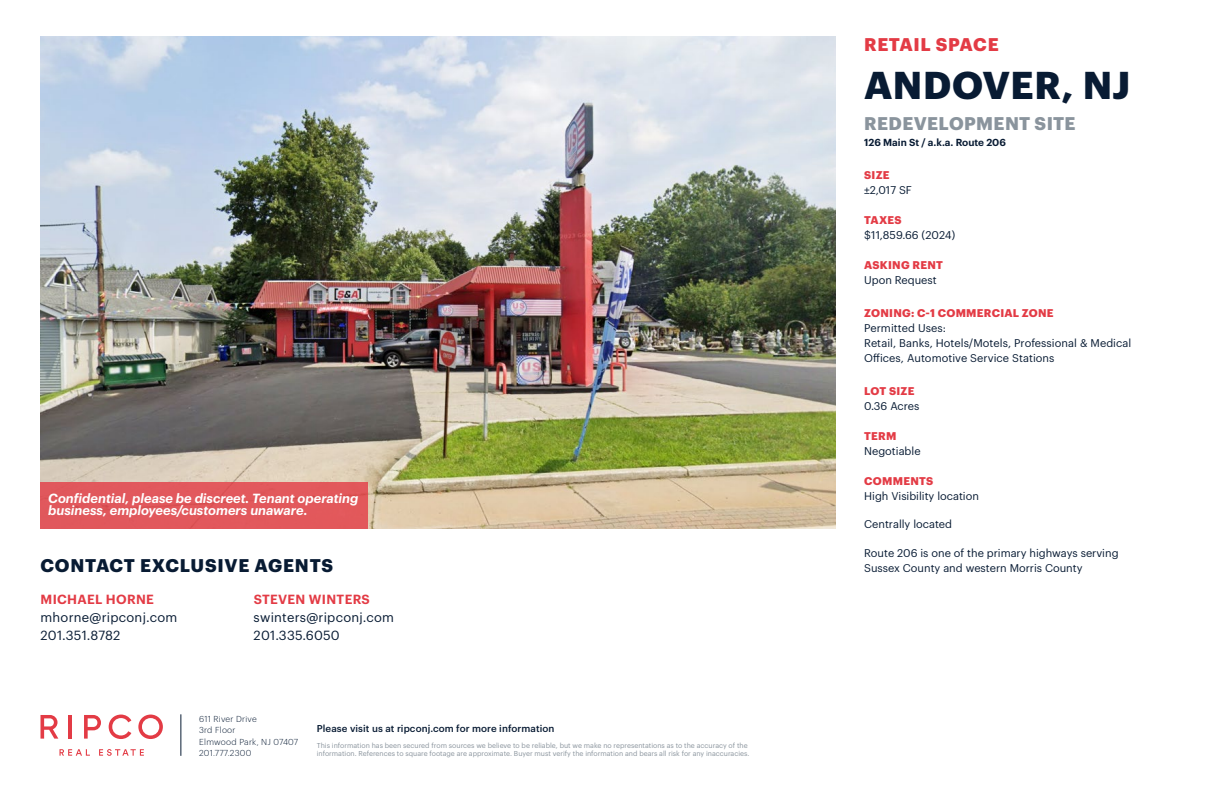
<style>
.page{position:relative;width:1224px;height:792px;background:#fff}
.page>*{position:absolute;margin:0;border:0;box-sizing:border-box;transform-origin:0 0}
.t1{font:700 38px "Graphik";letter-spacing:.005em;color:#081b33}
.t2{font:700 18px "Graphik";letter-spacing:.045em;color:#081b33}
.t3{font:700 18px "Graphik";letter-spacing:.02em;color:#8a949d}
.t4{font:700 18px "Graphik";letter-spacing:.03em;color:#e33b45}
.t5{font:italic 600 13px/12px "Graphik";color:#fff}
.t6{font:13px/18px "Graphik";letter-spacing:.02em;color:#081b33}
.t7{font:600 13px "Graphik";letter-spacing:.025em;color:#e33b45}
.t8{font:11px/15px "Graphik";color:#081b33}
.t9{font:700 11px "Graphik";letter-spacing:.025em;color:#e33b45}
.t10{font:600 10px "Graphik";color:#081b33}
.t11{font:500 9.8px "Graphik";letter-spacing:.01em;color:#081b33}
.t12{font:300 8.5px/11.5px "Graphik";letter-spacing:.03em;color:#081b33}
.t13{font:7px/8.5px "Graphik";color:#8a949d}
</style>
<div class="page">
<img style="left:40px;top:36px;width:795px;height:492px">
<hr style="left:181px;top:714px;width:1px;height:42px;background:#081b33">
<svg style="left:60px;top:749px;width:30px;height:7px"></svg>
<svg style="left:99px;top:749px;width:45px;height:7px"></svg>
<svg style="left:41px;top:715px;width:17px;height:24px"></svg>
<hr style="left:69px;top:715px;width:3px;height:24px;background:#e33b45">
<svg style="left:109px;top:715px;width:22px;height:24px"></svg>
<svg style="left:138px;top:715px;width:25px;height:24px"></svg>
<svg style="left:84px;top:715px;width:17px;height:24px"></svg>
<div style="left:40px;top:482px;width:328px;height:47px;background:#e2585c"></div>
<p class="t5" style="left:48px;top:491px;width:312px">Confidential, please be discreet. Tenant operating business, employees/customers unaware.</p>
<h2 class="t2" style="left:41px;top:552px;width:294px">CONTACT EXCLUSIVE AGENTS</h2>
<p class="t7" style="left:254px;top:590px;width:118px">STEVEN WINTERS</p>
<p class="t6" style="left:254px;top:607px;width:142px">swinters@ripconj.com<br>201.335.6050</p>
<p class="t7" style="left:41px;top:590px;width:115px">MICHAEL HORNE</p>
<p class="t6" style="left:40px;top:607px;width:138px">mhorne@ripconj.com<br>201.351.8782</p>
<p class="t12" style="left:199px;top:712px;width:100px">611 River Drive<br>3rd Floor<br>Elmwood Park, NJ 07407<br>201.777.2300</p>
<p class="t11" style="left:317px;top:721px;width:239px">Please visit us at ripconj.com for more information</p>
<p class="t13" style="left:317px;top:740px;width:434px">This information has been secured from sources we believe to be reliable, but we make no representations as to the accuracy of the information. References to square footage are approximate. Buyer must verify the information and bears all risk for any inaccuracies.</p>
<h2 class="t4" style="left:864px;top:30px;width:136px">RETAIL SPACE</h2>
<h1 class="t1" style="left:864px;top:55px;width:267px">ANDOVER, NJ</h1>
<h2 class="t3" style="left:864px;top:109px;width:213px">REDEVELOPMENT SITE</h2>
<p class="t10" style="left:864px;top:135px;width:143px">126 Main St / a.k.a. Route 206</p>
<p class="t9" style="left:864px;top:166px;width:27px">SIZE</p>
<p class="t8" style="left:864px;top:181px;width:49px">±2,017 SF</p>
<p class="t9" style="left:864px;top:211px;width:39px">TAXES</p>
<p class="t8" style="left:864px;top:226px;width:93px">$11,859.66 (2024)</p>
<p class="t9" style="left:864px;top:256px;width:80px">ASKING RENT</p>
<p class="t8" style="left:864px;top:271px;width:74px">Upon Request</p>
<p class="t9" style="left:864px;top:304px;width:191px">ZONING: C-1 COMMERCIAL ZONE</p>
<p class="t8" style="left:864px;top:319px;width:269px">Permitted Uses:<br>Retail, Banks, Hotels/Motels, Professional &amp; Medical<br>Offices, Automotive Service Stations</p>
<p class="t9" style="left:864px;top:382px;width:52px">LOT SIZE</p>
<p class="t8" style="left:864px;top:397px;width:57px">0.36 Acres</p>
<p class="t9" style="left:864px;top:427px;width:34px">TERM</p>
<p class="t8" style="left:864px;top:442px;width:58px">Negotiable</p>
<p class="t9" style="left:864px;top:472px;width:71px">COMMENTS</p>
<p class="t8" style="left:864px;top:487px;width:116px">High Visibility location</p>
<p class="t8" style="left:864px;top:516px;width:89px">Centrally located</p>
<p class="t8" style="left:864px;top:544px;width:256px">Route 206 is one of the primary highways serving<br>Sussex County and western Morris County</p>
</div>
